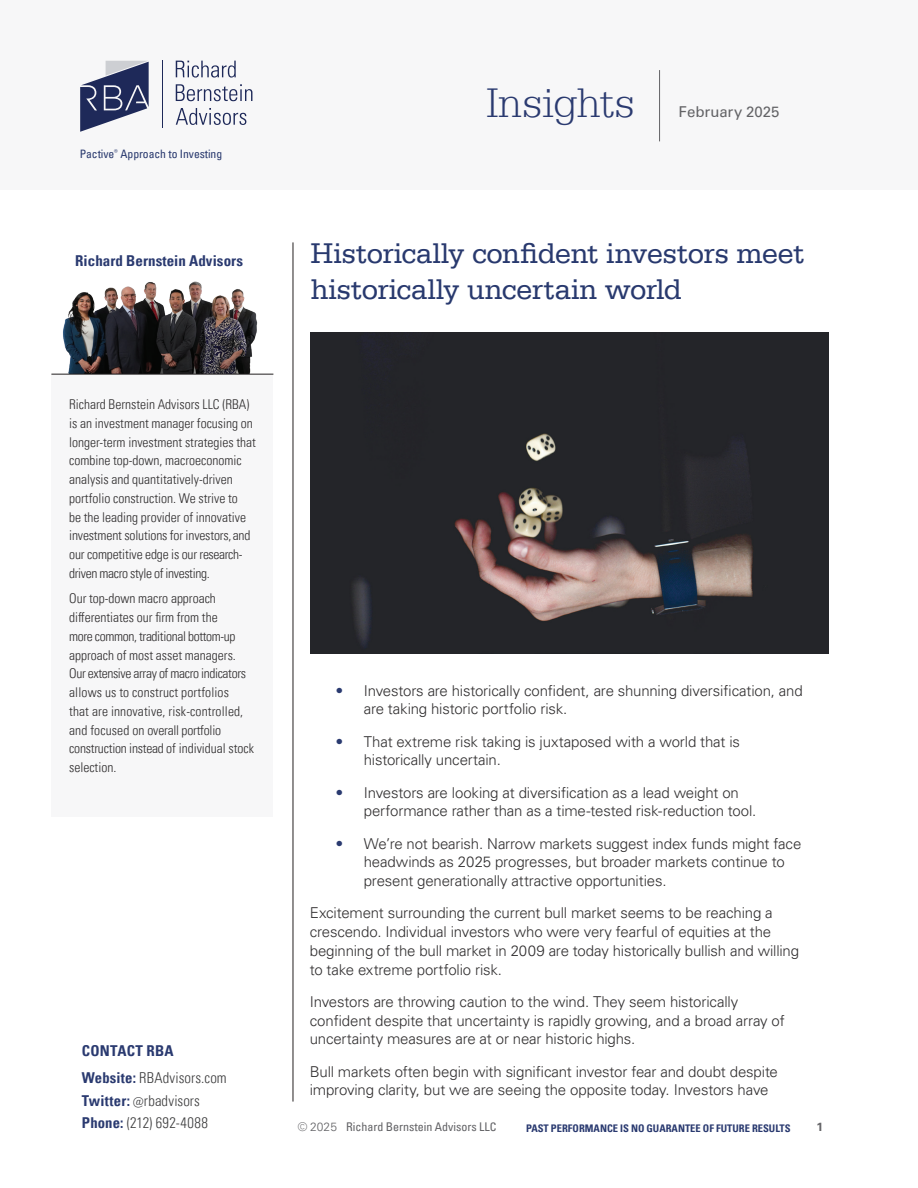
<style>
.page{position:relative;width:918px;height:1188px;background:#fff}
.page>*{position:absolute;margin:0;border:0;box-sizing:border-box;transform-origin:0 0}
.t1{font:300 43.5px "Serifa Std";letter-spacing:-.015em;color:#2a3a70}
.t2{font:30px/36px "Serifa Std";letter-spacing:-.015em;color:#28396e}
.Body_Universe_45_10_12_5{font:300 15px/18.8px "Univers LT Pro 45";letter-spacing:-.01em;color:#312f30}
.t3{font:700 condensed 15px/27px "Univers LT Pro";letter-spacing:.005em;color:#2a3a70}
.t4{font:300 condensed 15px/22.5px "Univers LT Pro";letter-spacing:.015em;color:#3e3e3f}
.t5{font:15px "Univers LT Pro 55 Roman";color:#636366}
.t6{font:300 condensed 13.5px/18.8px "Univers LT Pro";color:#312f30}
.t7{font:condensed 12px "Univers LT Pro";color:#636366}
.t8{font:700 12px "Univers LT Pro 65";color:#636366}
.t9{font:condensed 11.7px "Univers LT Pro";letter-spacing:-.005em;color:#29396e}
.t10{font:700 condensed 10.5px "Univers LT Pro";color:#2a3a70}
.s1{font-size:9.45px}
.s2{font-weight:300;color:#3e3e3f}
.s3{font-weight:700;color:#2a3a70}
.s4{font-size:12px}
.s5{font-family:"Univers LT Pro 65";font-weight:700;color:#2a3a70}
.s6{font-family:"Univers LT Pro 45";font-weight:300;font-stretch:normal}
</style>
<div class="page">
<div style="left:0;top:0;width:918px;height:190px;background:#f7f7f8"></div>
<svg style="left:80px;top:61px;width:69px;height:71px"></svg>
<hr style="left:162px;top:60px;width:1px;height:68px;background:#1e2959">
<svg style="left:176px;top:108px;width:70px;height:17px"></svg>
<svg style="left:176px;top:61px;width:60px;height:17px"></svg>
<svg style="left:176px;top:84px;width:76px;height:17px"></svg>
<hr style="left:659px;top:70px;width:1px;height:71px;background:#636366">
<div style="left:51px;top:374px;width:222px;height:442px;background:#f7f7f8"></div>
<hr style="left:293px;top:242px;width:1px;height:860px;background:#231f20">
<img style="left:60px;top:281px;width:205px;height:93px">
<hr style="left:51px;top:374px;width:222px;height:1px;background:#231f20">
<img style="left:310px;top:333px;width:518px;height:320px">
<p class="t9" style="left:80px;top:146px;width:144px">Pactive<span class="s1">®</span> Approach to Investing</p>
<p class="t3" style="left:75px;top:247px;width:169px">Richard Bernstein Advisors</p>
<p class="t6" style="left:69px;top:394px;width:188px">Richard Bernstein Advisors LLC (RBA) is an investment manager focusing on longer-term investment strategies that combine top-down, macroeconomic analysis and quantitatively-driven portfolio construction. We strive to<br>be the leading provider of innovative investment solutions for investors, and our competitive edge is our research&shy;driven macro style of investing.</p>
<p class="t6" style="left:69px;top:589px;width:186px">Our top-down macro approach differentiates our firm from the<br>more common, traditional bottom-up approach of most asset managers.<br>Our extensive array of macro indicators allows us to construct portfolios<br>that are innovative, risk-controlled, and focused on overall portfolio construction instead of individual stock selection.</p>
<p class="t3" style="left:82px;top:1037px;width:146px">CONTACT RBA<br>Website: <span class="s2">RBAdvisors.com</span></p>
<p class="t4" style="left:82px;top:1088px;width:128px"><span class="s3">Twitter:</span> <span class="s4">@</span>rbadvisors<br><span class="s3">Phone:</span> (212) 692-4088</p>
<p class="t1" style="left:487px;top:79px;width:149px">Insights</p>
<p class="t5" style="left:679px;top:101px;width:102px">February 2025</p>
<p class="t2" style="left:311px;top:236px;width:496px">Historically confident investors meet historically uncertain world</p>
<p class="Body_Universe_45_10_12_5" style="left:364px;top:680px;width:441px;text-indent:-27px"><span class="s5">•</span> Investors are historically confident, are shunning diversification, and are taking historic portfolio risk.</p>
<p class="Body_Universe_45_10_12_5" style="left:364px;top:731px;width:378px;text-indent:-27px"><span class="s5">•</span> That extreme risk taking is juxtaposed with a world that is historically uncertain.</p>
<p class="Body_Universe_45_10_12_5" style="left:364px;top:782px;width:394px;text-indent:-27px"><span class="s5">•</span> Investors are looking at diversification as a lead weight on performance rather than as a time-tested risk-reduction tool.</p>
<p class="Body_Universe_45_10_12_5" style="left:364px;top:833px;width:439px;text-indent:-27px"><span class="s5">•</span> We’re not bearish. Narrow markets suggest index funds might face headwinds as 2025 progresses, but broader markets continue to present generationally attractive opportunities.</p>
<p class="Body_Universe_45_10_12_5" style="left:310px;top:903px;width:491px">Excitement surrounding the current bull market seems to be reaching a crescendo. Individual investors who were very fearful of equities at the beginning of the bull market in 2009 are today historically bullish and willing to take extreme portfolio risk.</p>
<p class="Body_Universe_45_10_12_5" style="left:310px;top:992px;width:476px">Investors are throwing caution to the wind. They seem historically confident despite that uncertainty is rapidly growing, and a broad array of uncertainty measures are at or near historic highs.</p>
<p class="Body_Universe_45_10_12_5" style="left:310px;top:1061px;width:470px">Bull markets often begin with significant investor fear and doubt despite improving clarity, but we are seeing the opposite today. Investors have</p>
<p class="t7" style="left:298px;top:1119px;width:200px"><span class="s6">© 2025</span> Richard Bernstein Advisors LLC</p>
<p class="t8" style="left:817px;top:1118px;width:8px">1</p>
<p class="t10" style="left:526px;top:1122px;width:266px">PAST PERFORMANCE IS NO GUARANTEE OF FUTURE RESULTS</p>
</div>
